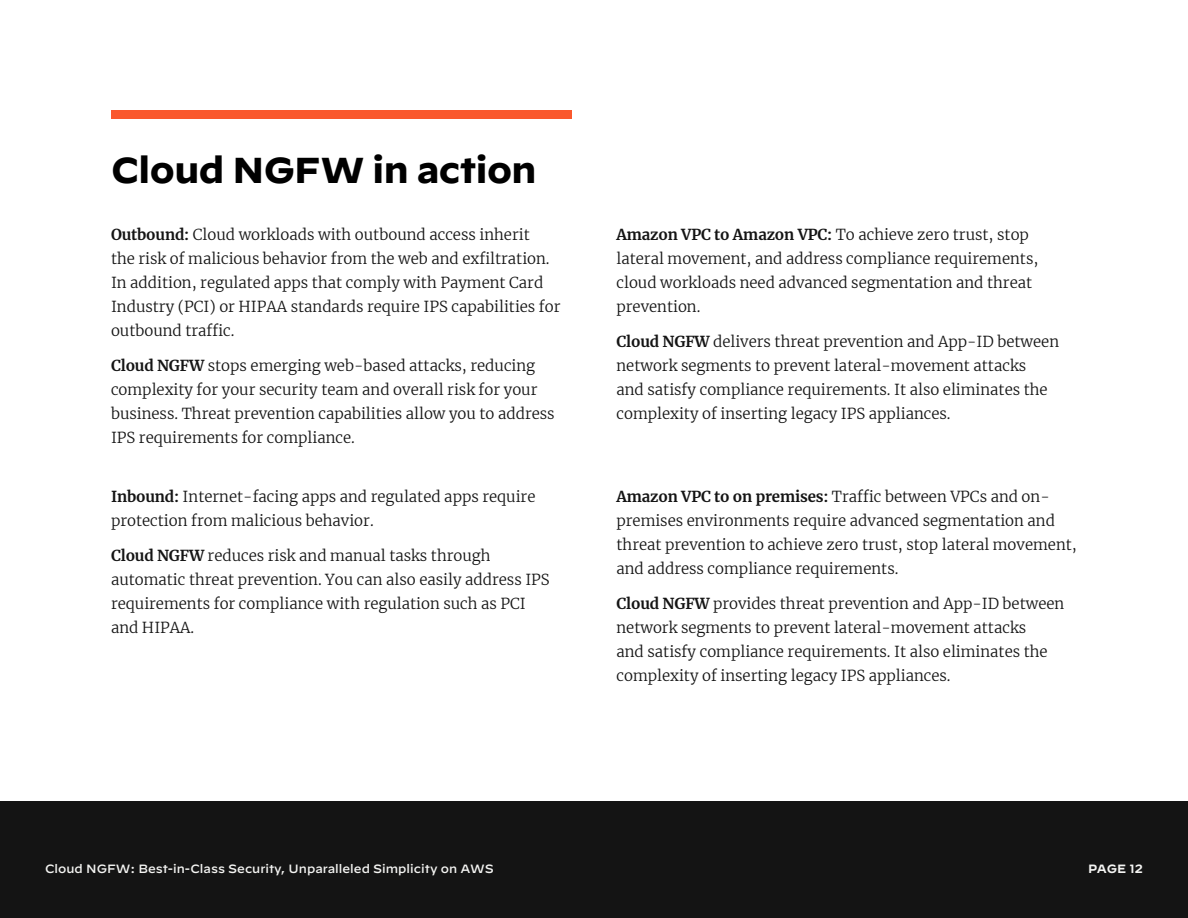
<style>
.page{position:relative;width:1188px;height:918px;background:#fff}
.page>*{position:absolute;margin:0;border:0;box-sizing:border-box;transform-origin:0 0}
.Header_1{font:700 36px "Decimal";letter-spacing:-.015em;color:#000}
.Body_copy{font:300 15px/24px "Merriweather";color:#141414}
.t1{font:500 12px "Decimal";color:#f4f4f2}
.t2{font:600 12px "Decimal";letter-spacing:-.01em;color:#f4f4f2}
.s1{font-weight:700}
</style>
<div class="page">
<div style="left:0;top:801px;width:1188px;height:117px;background:#141414"></div>
<div style="left:111px;top:110px;width:461px;height:9px;background:#fa582d"></div>
<p class="Header_1" style="left:111px;top:150px;width:427px">Cloud NGFW in action</p>
<p class="Body_copy" style="left:111px;top:222px;width:451px"><span class="s1">Outbound:</span> Cloud workloads with outbound access inherit<br>the risk of malicious behavior from the web and exfiltration.<br>In addition, regulated apps that comply with Payment Card Industry (PCI) or HIPAA standards require IPS capabilities for outbound traffic.</p>
<p class="Body_copy" style="left:111px;top:353px;width:445px"><span class="s1">Cloud NGFW</span> stops emerging web-based attacks, reducing complexity for your security team and overall risk for your business. Threat prevention capabilities allow you to address IPS requirements for compliance.</p>
<p class="Body_copy" style="left:111px;top:484px;width:426px"><span class="s1">Inbound:</span> Internet-facing apps and regulated apps require protection from malicious behavior.</p>
<p class="Body_copy" style="left:111px;top:543px;width:440px"><span class="s1">Cloud NGFW</span> reduces risk and manual tasks through automatic threat prevention. You can also easily address IPS requirements for compliance with regulation such as PCI and HIPAA.</p>
<p class="Body_copy" style="left:616px;top:222px;width:424px"><span class="s1">Amazon VPC to Amazon VPC:</span> To achieve zero trust, stop lateral movement, and address compliance requirements, cloud workloads need advanced segmentation and threat prevention.</p>
<p class="Body_copy" style="left:616px;top:329px;width:444px"><span class="s1">Cloud NGFW</span> delivers threat prevention and App-ID between network segments to prevent lateral-movement attacks<br>and satisfy compliance requirements. It also eliminates the complexity of inserting legacy IPS appliances.</p>
<p class="Body_copy" style="left:616px;top:484px;width:462px"><span class="s1">Amazon VPC to on premises:</span> Traffic between VPCs and on&shy;premises environments require advanced segmentation and threat prevention to achieve zero trust, stop lateral movement, and address compliance requirements.</p>
<p class="Body_copy" style="left:616px;top:591px;width:449px"><span class="s1">Cloud NGFW</span> provides threat prevention and App-ID between network segments to prevent lateral-movement attacks<br>and satisfy compliance requirements. It also eliminates the complexity of inserting legacy IPS appliances.</p>
<p class="t1" style="left:45px;top:857px;width:450px">Cloud NGFW: Best-in-Class Security, Unparalleled Simplicity on AWS</p>
<p class="t2" style="left:1088px;top:857px;width:56px">PAGE 12</p>
</div>
